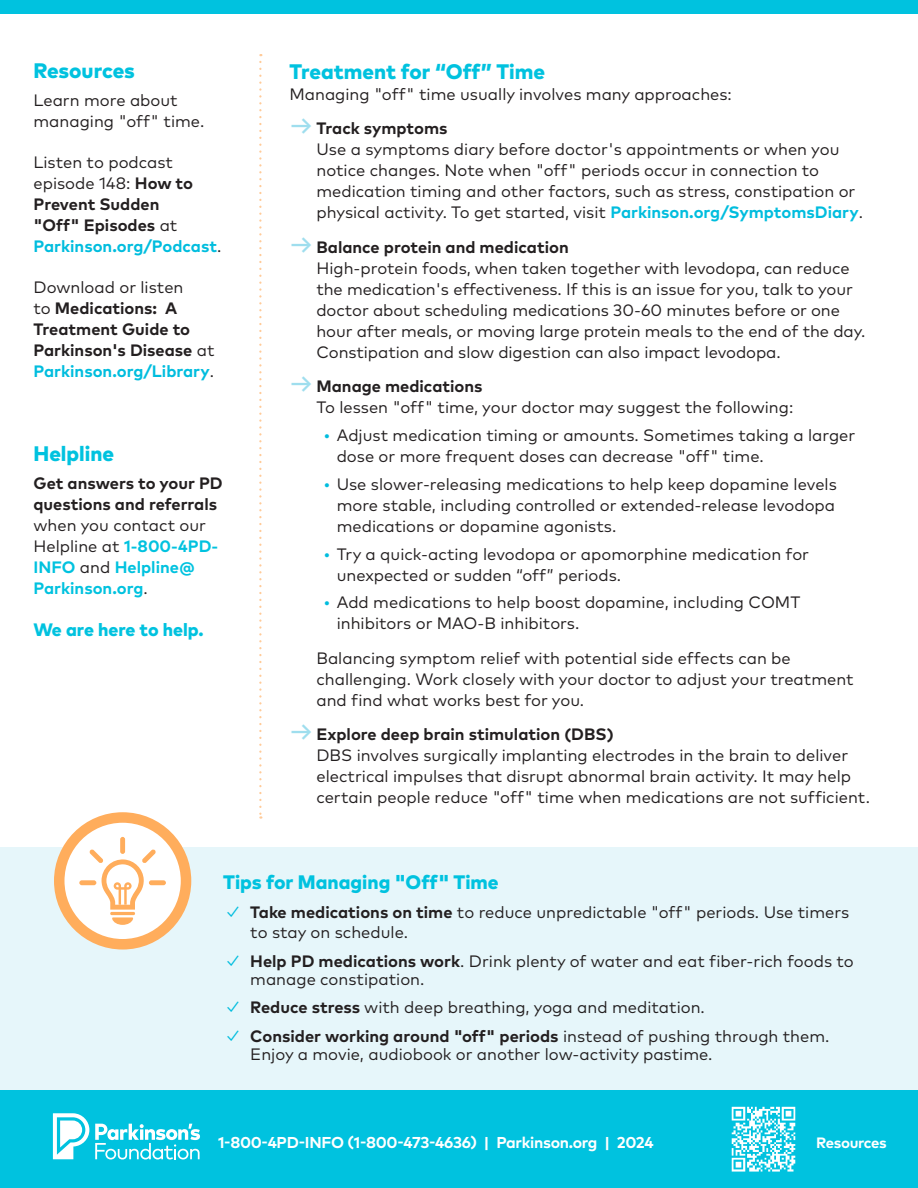
<style>
.page{position:relative;width:918px;height:1188px;background:#fff}
.page>*{position:absolute;margin:0;border:0;box-sizing:border-box;transform-origin:0 0}
.Headings{font:800 21px "Mark OT";color:#00c2df}
.t1{font:800 19.5px "Mark OT";color:#00c2df}
.t2{font:800 18px "Mark OT";color:#00c2df}
.Body_Text{font:16.5px/21px "Mark OT";color:#231f20}
.t3{font:700 16.5px/21px "Mark OT";color:#231f20}
.Arrow_Bullet_Subheading{font:16.5px/21px "Mark OT";color:#231f20}
.t4{font:700 16.5px/21px "Mark OT";color:#00bdde}
.t5{font:700 15.75px "Mark OT";letter-spacing:-.02em;color:#fff}
.t6{font:700 15px "Mark OT";letter-spacing:-.025em;color:#fff}
.s1{font-weight:700}
.s2{color:#231f20}
.s3{font-weight:400;color:#231f20}
.s4{font-weight:400}
.s5{color:#00bdde}
.s6{color:#00c2df}
.s7{font-weight:500;font-size:24px;color:#9fdeee}
.s8{font-weight:700;color:#00bdde}
.s9{font-size:18px;color:#00bdde}
</style>
<div class="page">
<div style="left:0;top:0;width:918px;height:14px;background:#00c2df"></div>
<div style="left:0;top:848px;width:918px;height:243px;background:#e6f6fa"></div>
<div style="left:0;top:1091px;width:918px;height:97px;background:#00c2df"></div>
<svg style="left:53px;top:1113px;width:36px;height:46px"></svg>
<svg style="left:95px;top:1124px;width:105px;height:36px"></svg>
<img style="left:731px;top:1106px;width:65px;height:66px">
<svg style="left:59px;top:817px;width:127px;height:127px;fill:#fff"></svg>
<div style="left:54px;top:812px;width:137px;height:138px;border:10px solid #ffad5c;border-radius:50%"></div>
<svg style="left:112px;top:917px;width:21px;height:8px"></svg>
<hr style="left:110px;top:912px;width:25px;height:3px;background:#ffad5c">
<div style="left:120px;top:837px;width:5px;height:17px;background:#ffad5c;border-radius:2px"></div>
<div style="left:149px;top:880px;width:17px;height:5px;background:#ffad5c;border-radius:2px"></div>
<div style="left:79px;top:880px;width:17px;height:5px;background:#ffad5c;border-radius:2px"></div>
<svg style="left:89px;top:849px;width:67px;height:61px;background:#ffe9d4"></svg>
<svg style="left:259px;top:62px;width:3px;height:757px"></svg>
<p class="Headings" style="left:33px;top:57px;width:103px">Resources</p>
<p class="Body_Text" style="left:33px;top:89px;width:172px">Learn more about managing "off" time.</p>
<p class="Body_Text" style="left:33px;top:152px;width:161px">Listen to podcast episode 148: <span class="s1">How to<br>Prevent Sudden</span></p>
<p class="t4" style="left:33px;top:214px;width:189px"><span class="s2">"Off" Episodes</span> <span class="s3">at<br></span>Parkinson.org/Podcast<span class="s3">.</span></p>
<p class="t3" style="left:33px;top:277px;width:183px"><span class="s4">Download or listen<br>to</span> Medications: A<br>Treatment Guide to<br>Parkinson's Disease <span class="s4">at<br></span><span class="s5">Parkinson.org/Library</span><span class="s4">.</span></p>
<p class="Headings" style="left:33px;top:440px;width:82px">Helpline</p>
<p class="t3" style="left:33px;top:472px;width:191px">Get answers to your PD questions and referrals <span class="s4">when you contact our<br>Helpline at</span> <span class="s6">1-800-4PD-<br>INFO</span> <span class="s4">and</span> <span class="s6">Helpline@<br>Parkinson.org</span><span class="s4">.</span></p>
<p class="t2" style="left:33px;top:618px;width:172px">We are here to help.</p>
<p class="Headings" style="left:289px;top:58px;width:257px">Treatment for “Off” Time</p>
<p class="Body_Text" style="left:289px;top:83px;width:444px">Managing "off" time usually involves many approaches:</p>
<p class="t3" style="left:289px;top:118px;width:160px"><span class="s7">→</span> Track symptoms</p>
<p class="Body_Text" style="left:316px;top:139px;width:548px">Use a symptoms diary before doctor's appointments or when you notice changes. Note when "off" periods occur in connection to medication timing and other factors, such as stress, constipation or physical activity. To get started, visit <span class="s8">Parkinson.org/SymptomsDiary</span>.</p>
<p class="t3" style="left:289px;top:236px;width:281px"><span class="s7">→</span> Balance protein and medication</p>
<p class="Body_Text" style="left:316px;top:257px;width:551px">High-protein foods, when taken together with levodopa, can reduce the medication's effectiveness. If this is an issue for you, talk to your doctor about scheduling medications 30-60 minutes before or one hour after meals, or moving large protein meals to the end of the day.<br>Constipation and slow digestion can also impact levodopa.</p>
<p class="t3" style="left:289px;top:376px;width:195px"><span class="s7">→</span> Manage medications</p>
<p class="Body_Text" style="left:316px;top:397px;width:478px">To lessen "off" time, your doctor may suggest the following:</p>
<p class="Body_Text" style="left:337px;top:425px;width:520px;text-indent:-14px"><span class="s9">•</span> Adjust medication timing or amounts. Sometimes taking a larger dose or more frequent doses can decrease "off" time.</p>
<p class="Body_Text" style="left:337px;top:473px;width:502px;text-align:justify;text-indent:-14px"><span class="s9">•</span> Use slower-releasing medications to help keep dopamine levels more stable, including controlled or extended-release levodopa medications or dopamine agonists.</p>
<p class="Body_Text" style="left:337px;top:543px;width:474px;text-indent:-14px"><span class="s9">•</span> Try a quick-acting levodopa or apomorphine medication for unexpected or sudden “off” periods.</p>
<p class="Body_Text" style="left:337px;top:592px;width:465px;text-indent:-14px"><span class="s9">•</span> Add medications to help boost dopamine, including COMT inhibitors or MAO-B inhibitors.</p>
<p class="Arrow_Bullet_Subheading" style="left:316px;top:647px;width:539px">Balancing symptom relief with potential side effects can be challenging. Work closely with your doctor to adjust your treatment and find what works best for you.</p>
<p class="t3" style="left:289px;top:724px;width:326px"><span class="s7">→</span> Explore deep brain stimulation (DBS)</p>
<p class="Body_Text" style="left:316px;top:745px;width:555px">DBS involves surgically implanting electrodes in the brain to deliver electrical impulses that disrupt abnormal brain activity. It may help certain people reduce "off" time when medications are not sufficient.</p>
<p class="t1" style="left:223px;top:870px;width:277px">Tips for Managing "Off" Time</p>
<p class="Body_Text" style="left:250px;top:902px;width:601px;line-height:19.8px;text-indent:-27px"><span class="s9">✓</span> <span class="s1">Take medications on time</span> to reduce unpredictable "off" periods. Use timers to stay on schedule.</p>
<p class="Body_Text" style="left:250px;top:952px;width:605px;line-height:18px;text-indent:-27px"><span class="s9">✓</span> <span class="s1">Help PD medications work</span>. Drink plenty of water and eat fiber-rich foods to manage constipation.</p>
<p class="Body_Text" style="left:223px;top:997px;width:483px"><span class="s9">✓</span> <span class="s1">Reduce stress</span> with deep breathing, yoga and meditation.</p>
<p class="Body_Text" style="left:250px;top:1027px;width:581px;line-height:18px;text-indent:-27px"><span class="s9">✓</span> <span class="s1">Consider working around "off" periods</span> instead of pushing through them.<br>Enjoy a movie, audiobook or another low-activity pastime.</p>
<p class="t5" style="left:218px;top:1133px;width:437px">1-800-4PD-INFO (1-800-473-4636) | Parkinson.org | 2024</p>
<p class="t6" style="left:816px;top:1133px;width:72px">Resources</p>
</div>
